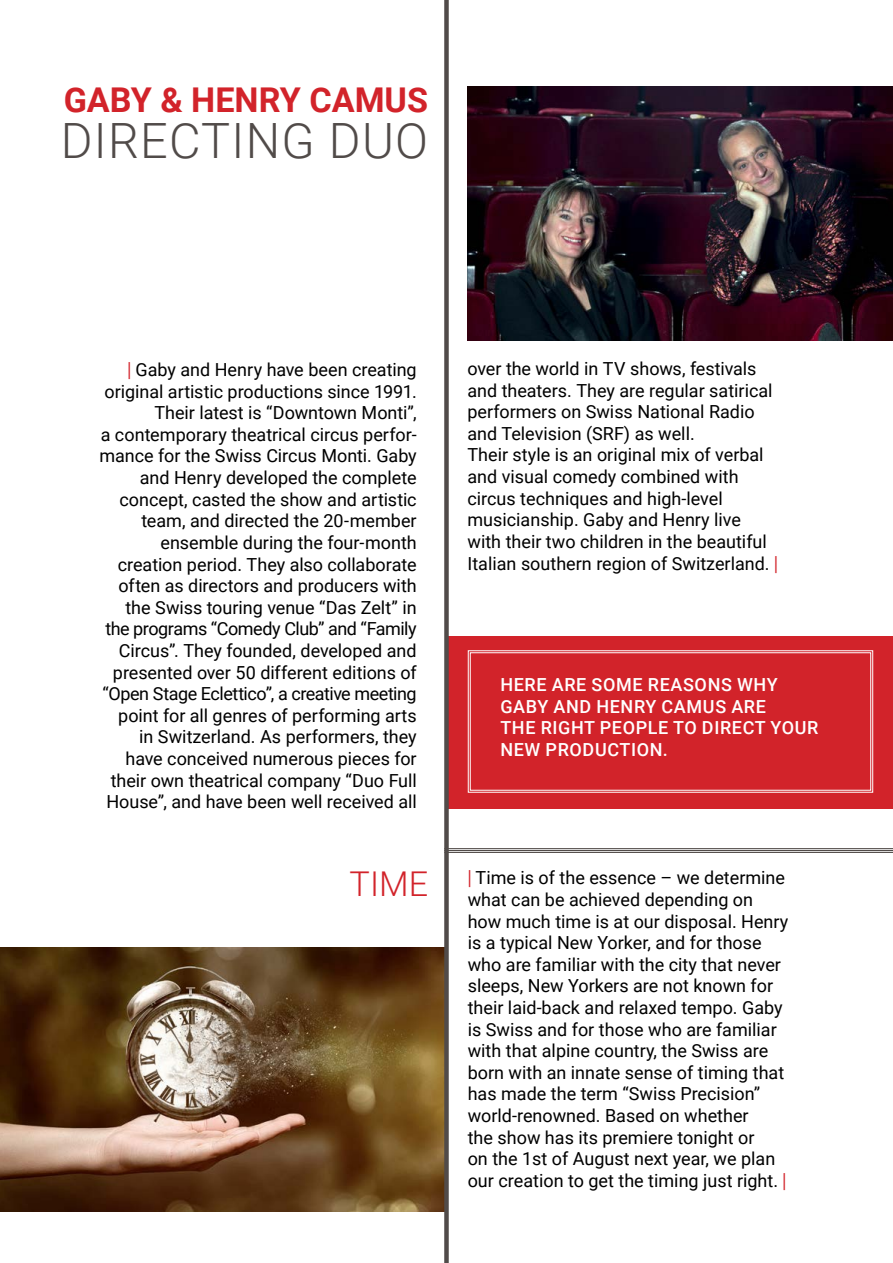
<style>
.page{position:relative;width:893px;height:1263px;background:#fff}
.page>*{position:absolute;margin:0;border:0;box-sizing:border-box;transform-origin:0 0}
.t1{font:300 48.6px "Roboto";letter-spacing:.025em;color:#514b49}
.t2{font:700 34.2px "Roboto";color:#d2232a}
.t3{font:300 34.2px "Roboto";color:#d2232a}
.t4{font:18px/21.6px "Roboto";color:#000}
.t5{font:500 18px/21.6px "Roboto";letter-spacing:.035em;color:#fff}
</style>
<div class="page">
<img style="left:467px;top:86px;width:426px;height:254px">
<div style="left:447px;top:637px;width:446px;height:172px;background:#d2232a"></div>
<svg style="left:467px;top:650px;width:407px;height:143px"></svg>
<div style="left:470px;top:652px;width:401px;height:139px;border:1px solid #fff"></div>
<img style="left:0;top:947px;width:444px;height:264px">
<div style="left:444px;top:0;width:5px;height:1263px;background:#514b49"></div>
<hr style="left:444px;top:848px;width:449px;height:1px;background:#514b49">
<hr style="left:444px;top:850px;width:449px;height:1px;background:#514b49">
<hr style="left:444px;top:852px;width:449px;height:1px;background:#514b49">
<h2 class="t2" style="left:64px;top:76px;width:366px">GABY &amp; HENRY CAMUS</h2>
<h1 class="t1" style="left:61px;top:107px;width:369px">DIRECTING DUO</h1>
<p class="t4" style="left:99px;top:358px;width:319px;text-align:right">Gaby and Henry have been creating original artistic productions since 1991.<br>Their latest is “Downtown Monti”,<br>a contemporary theatrical circus perfor&shy;mance for the Swiss Circus Monti. Gaby and Henry developed the complete concept, casted the show and artistic team, and directed the 20-member ensemble during the four-month creation period. They also collaborate often as directors and producers with the Swiss touring venue “Das Zelt” in the programs “Comedy Club” and “Family Circus”. They founded, developed and presented over 50 different editions of “Open Stage Eclettico”, a creative meeting point for all genres of performing arts<br>in Switzerland. As performers, they have conceived numerous pieces for their own theatrical company “Duo Full House”, and have been well received all</p>
<h2 class="t3" style="left:350px;top:859px;width:80px">TIME</h2>
<p class="t4" style="left:467px;top:357px;width:307px">over the world in TV shows, festivals and theaters. They are regular satirical performers on Swiss National Radio and Television (SRF) as well.<br>Their style is an original mix of verbal and visual comedy combined with circus techniques and high-level musicianship. Gaby and Henry live with their two children in the beautiful Italian southern region of Switzerland.</p>
<p class="t5" style="left:500px;top:673px;width:319px">HERE ARE SOME REASONS WHY<br>GABY AND HENRY CAMUS ARE<br>TH E RIGHT PEOPLE TO DIRECT YOUR<br>NEW PRODUCTION.</p>
<p class="t4" style="left:468px;top:866px;width:322px;text-indent:8px">Time is of the essence – we determine what can be achieved depending on how much time is at our disposal. Henry is a typical New Yorker, and for those who are familiar with the city that never sleeps, New Yorkers are not known for their laid-back and relaxed tempo. Gaby is Swiss and for those who are familiar with that alpine country, the Swiss are born with an innate sense of timing that has made the term “Swiss Precision” world-renowned. Based on whether<br>the show has its premiere tonight or<br>on the 1st of August next year, we plan our creation to get the timing just right.</p>
</div>
